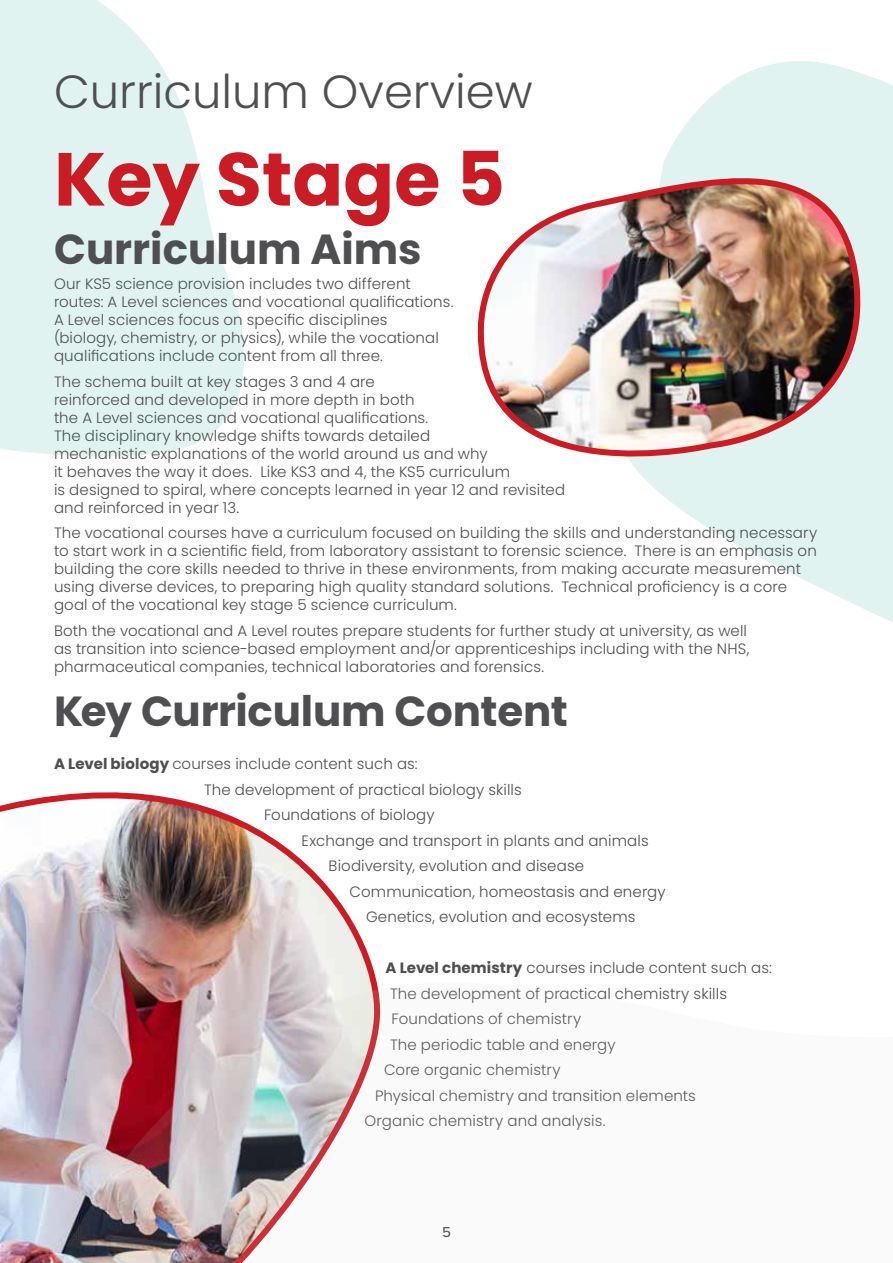
<style>
.page{position:relative;width:893px;height:1263px;background:#fff}
.page>*{position:absolute;margin:0;border:0;box-sizing:border-box;transform-origin:0 0}
.t1{font:700 75px "Poppins";color:#c91c24}
.t2{font:300 46.5px "Poppins";color:#4f4f51}
.t3{font:700 42px "Poppins";letter-spacing:-.005em;color:#4f4f51}
.t4{font:300 15px/18px "Poppins";letter-spacing:.01em;color:#4f4f51}
.t5{font:500 15px "Proxima Nova";color:#4f4f51}
.t6{font:15px "Myriad Pro";color:#4f4f51}
.s1{font-weight:700}
</style>
<div class="page">
<svg style="left:0;top:0;width:244px;height:457px;fill:#e0f3f0"></svg>
<svg style="left:667px;top:61px;width:226px;height:561px;fill:#e0f3f0"></svg>
<img style="left:477px;top:141px;width:399px;height:358px">
<img style="left:0;top:792px;width:376px;height:471px">
<img style="left:62px;top:979px;width:319px;height:284px">
<h2 class="t2" style="left:54px;top:65px;width:480px">Curriculum Overview</h2>
<h1 class="t1" style="left:54px;top:136px;width:453px">Key Stage 5</h1>
<h3 class="t3" style="left:54px;top:224px;width:369px">Curriculum Aims</h3>
<p class="t4" style="left:54px;top:275px;width:401px">Our KS5 science provision includes two different routes: A Level sciences and vocational qualifications.<br>A Level sciences focus on specific disciplines (biology, chemistry, or physics), while the vocational qualifications include content from all three.</p>
<p class="t4" style="left:54px;top:372px;width:513px">The schema built at key stages 3 and 4 are<br>reinforced and developed in more depth in both<br>the A Level sciences and vocational qualifications.<br>The disciplinary knowledge shifts towards detailed<br>mechanistic explanations of the world around us and why<br>it behaves the way it does. Like KS3 and 4, the KS5 curriculum<br>is designed to spiral, where concepts learned in year 12 and revisited and reinforced in year 13.</p>
<p class="t4" style="left:54px;top:524px;width:765px">The vocational courses have a curriculum focused on building the skills and understanding necessary to start work in a scientific field, from laboratory assistant to forensic science. There is an emphasis on building the core skills needed to thrive in these environments, from making accurate measurement using diverse devices, to preparing high quality standard solutions. Technical proficiency is a core goal of the vocational key stage 5 science curriculum.</p>
<p class="t4" style="left:54px;top:621px;width:697px">Both the vocational and A Level routes prepare students for further study at university, as well as transition into science-based employment and/or apprenticeships including with the NHS, pharmaceutical companies, technical laboratories and forensics.</p>
<h3 class="t3" style="left:54px;top:686px;width:515px">Key Curriculum Content</h3>
<p class="t4" style="left:54px;top:755px;width:365px"><span class="s1">A Level biology</span> courses include content such as:</p>
<p class="t4" style="left:204px;top:780px;width:319px">The development of practical biology skills</p>
<p class="t4" style="left:264px;top:806px;width:172px">Foundations of biology</p>
<p class="t4" style="left:302px;top:831px;width:349px">Exchange and transport in plants and animals</p>
<p class="t4" style="left:329px;top:857px;width:257px">Biodiversity, evolution and disease</p>
<p class="t4" style="left:350px;top:882px;width:318px">Communication, homeostasis and energy</p>
<p class="t4" style="left:366px;top:908px;width:271px">Genetics, evolution and ecosystems</p>
<p class="t4" style="left:386px;top:959px;width:388px"><span class="s1">A Level chemistry</span> courses include content such as:</p>
<p class="t4" style="left:390px;top:984px;width:339px">The development of practical chemistry skills</p>
<p class="t4" style="left:392px;top:1010px;width:191px">Foundations of chemistry</p>
<p class="t4" style="left:390px;top:1035px;width:227px">The periodic table and energy</p>
<p class="t4" style="left:384px;top:1061px;width:178px">Core organic chemistry</p>
<p class="t4" style="left:375px;top:1086px;width:322px">Physical chemistry and transition elements</p>
<p class="t4" style="left:365px;top:1112px;width:242px">Organic chemistry and analysis.</p>
<p class="t6" style="left:446px;top:981px;width:13px">w</p>
<p class="t5" style="left:442px;top:1220px;width:10px">5</p>
</div>
